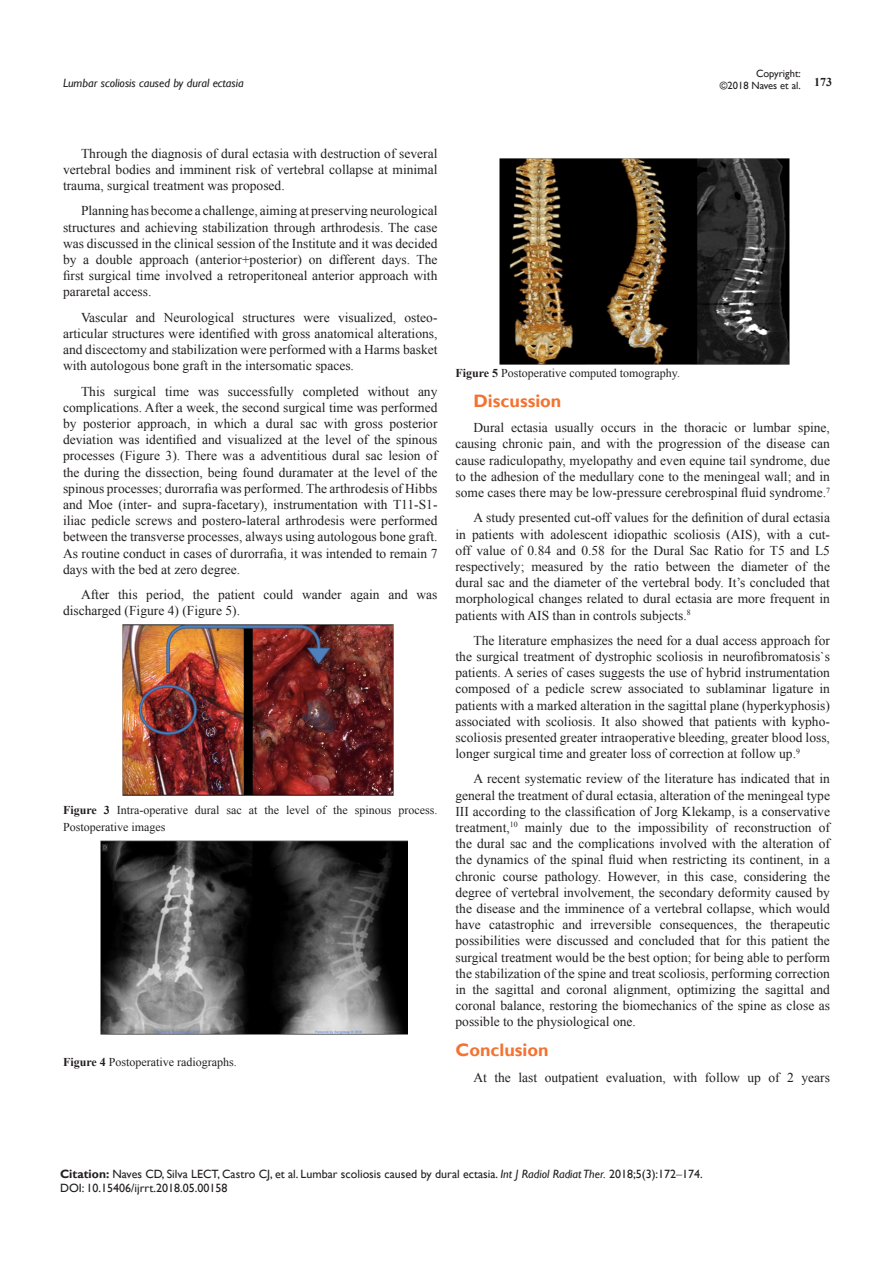
<style>
.page{position:relative;width:893px;height:1263px;background:#fff}
.page>*{position:absolute;margin:0;border:0;box-sizing:border-box;transform-origin:0 0}
.List_Paragraph{font:700 18px "Gill Sans";color:#f37331}
.t1{font:13.5px/16.2px "Times New Roman";color:#231f20;text-align:justify}
.t2{font:12px/16.2px "Times New Roman";color:#231f20}
.Citation{font:12px "Gill Sans";color:#231f20}
.t3{font:italic 12px "Gill Sans";color:#231f20}
.t4{font:700 12px "Times New Roman";color:#231f20}
.t5{font:10.5px/12.6px "Gill Sans";color:#231f20;text-align:right}
.s1{font-weight:700}
.s2{font-style:italic}
.s3{font-family:"Times New Roman"}
</style>
<div class="page">
<img style="left:123px;top:625px;width:271px;height:170px">
<img style="left:101px;top:841px;width:307px;height:193px">
<img style="left:499px;top:158px;width:291px;height:207px">
<p class="t5" style="left:720px;top:67px;width:82px">Copyright:<br>©2018 Naves et al.</p>
<p class="t3" style="left:63px;top:76px;width:182px">Lumbar scoliosis caused by dural ectasia</p>
<p class="t4" style="left:814px;top:73px;width:19px">173</p>
<p class="t1" style="left:63px;top:145px;width:376px;text-indent:18px">Through the diagnosis of dural ectasia with destruction of several vertebral bodies and imminent risk of vertebral collapse at minimal trauma, surgical treatment was proposed.</p>
<p class="t1" style="left:63px;top:203px;width:376px;text-indent:18px">Planning has become a challenge, aiming at preserving neurological structures and achieving stabilization through arthrodesis. The case was discussed in the clinical session of the Institute and it was decided by a double approach (anterior+posterior) on different days. The first surgical time involved a retroperitoneal anterior approach with pararetal access.</p>
<p class="t1" style="left:63px;top:309px;width:376px;text-indent:18px">Vascular and Neurological structures were visualized, osteo&shy;articular structures were identified with gross anatomical alterations, and discectomy and stabilization were performed with a Harms basket with autologous bone graft in the intersomatic spaces.</p>
<p class="t1" style="left:63px;top:383px;width:376px;text-indent:18px">This surgical time was successfully completed without any complications. After a week, the second surgical time was performed by posterior approach, in which a dural sac with gross posterior deviation was identified and visualized at the level of the spinous processes (Figure 3). There was a adventitious dural sac lesion of the during the dissection, being found duramater at the level of the spinous processes; durorrafia was performed. The arthrodesis of Hibbs and Moe (inter- and supra-facetary), instrumentation with T11-S1- iliac pedicle screws and postero-lateral arthrodesis were performed between the transverse processes, always using autologous bone graft.<br>As routine conduct in cases of durorrafia, it was intended to remain 7 days with the bed at zero degree.</p>
<p class="t1" style="left:63px;top:586px;width:376px;text-indent:18px">After this period, the patient could wander again and was discharged (Figure 4) (Figure 5).</p>
<p class="t2" style="left:63px;top:802px;width:376px"><span class="s1">Figure 3</span> Intra-operative dural sac at the level of the spinous process.<br>Postoperative images</p>
<p class="t2" style="left:63px;top:1054px;width:175px"><span class="s1">Figure 4</span> Postoperative radiographs.</p>
<p class="t2" style="left:455px;top:365px;width:226px"><span class="s1">Figure 5</span> Postoperative computed tomography.</p>
<p class="List_Paragraph" style="left:473px;top:390px;width:89px">Discussion</p>
<p class="t1" style="left:455px;top:419px;width:376px;text-indent:18px">Dural ectasia usually occurs in the thoracic or lumbar spine, causing chronic pain, and with the progression of the disease can cause radiculopathy, myelopathy and even equine tail syndrome, due to the adhesion of the medullary cone to the meningeal wall; and in some cases there may be low-pressure cerebrospinal fluid syndrome.<sup>7</sup></p>
<p class="t1" style="left:455px;top:509px;width:376px;text-indent:18px">A study presented cut-off values for the definition of dural ectasia in patients with adolescent idiopathic scoliosis (AIS), with a cut&shy;off value of 0.84 and 0.58 for the Dural Sac Ratio for T5 and L5 respectively; measured by the ratio between the diameter of the dural sac and the diameter of the vertebral body. It’s concluded that morphological changes related to dural ectasia are more frequent in patients with AIS than in controls subjects.<sup>8</sup></p>
<p class="t1" style="left:455px;top:632px;width:376px;text-indent:18px">The literature emphasizes the need for a dual access approach for the surgical treatment of dystrophic scoliosis in neurofibromatosis`s patients. A series of cases suggests the use of hybrid instrumentation composed of a pedicle screw associated to sublaminar ligature in patients with a marked alteration in the sagittal plane (hyperkyphosis) associated with scoliosis. It also showed that patients with kypho&shy;scoliosis presented greater intraoperative bleeding, greater blood loss, longer surgical time and greater loss of correction at follow up.<sup>9</sup></p>
<p class="t1" style="left:455px;top:770px;width:376px;text-indent:18px">A recent systematic review of the literature has indicated that in general the treatment of dural ectasia, alteration of the meningeal type III according to the classification of Jorg Klekamp, is a conservative treatment,<sup>10</sup> mainly due to the impossibility of reconstruction of the dural sac and the complications involved with the alteration of the dynamics of the spinal fluid when restricting its continent, in a chronic course pathology. However, in this case, considering the degree of vertebral involvement, the secondary deformity caused by the disease and the imminence of a vertebral collapse, which would have catastrophic and irreversible consequences, the therapeutic possibilities were discussed and concluded that for this patient the surgical treatment would be the best option; for being able to perform the stabilization of the spine and treat scoliosis, performing correction in the sagittal and coronal alignment, optimizing the sagittal and coronal balance, restoring the biomechanics of the spine as close as possible to the physiological one.</p>
<p class="List_Paragraph" style="left:455px;top:1039px;width:95px">Conclusion</p>
<p class="t1" style="left:473px;top:1069px;width:358px">At the last outpatient evaluation, with follow up of 2 years</p>
<p class="Citation" style="left:60px;top:1167px;width:644px"><span class="s1">Citation:</span> Naves CD, Silva LECT, Castro CJ, et al. Lumbar scoliosis caused by dural ectasia. <span class="s2">Int J Radiol Radiat Ther.</span> 2018;5(3):172<span class="s3">‒</span>174.</p>
<p class="Citation" style="left:60px;top:1181px;width:169px">DOI: 10.15406/ijrrt.2018.05.00158</p>
</div>
